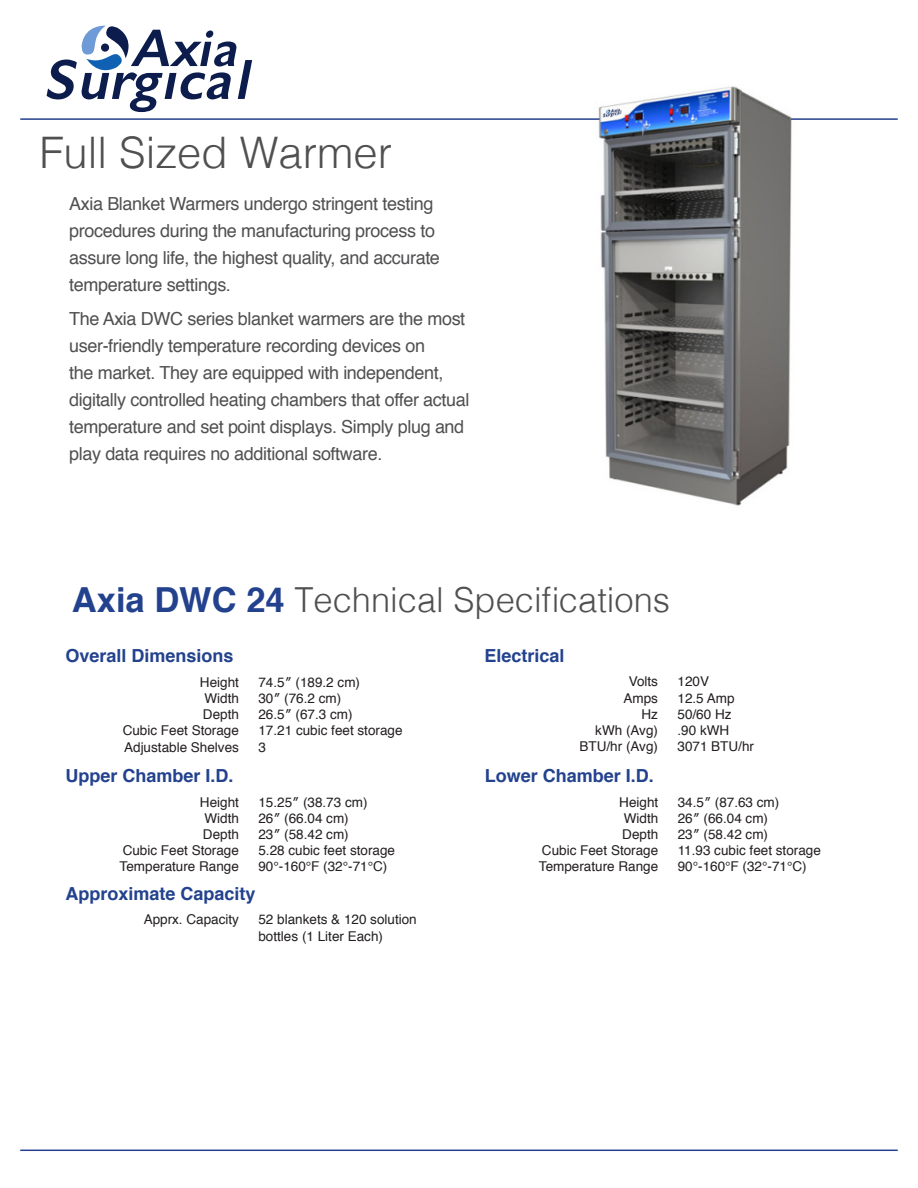
<style>
.page{position:relative;width:918px;height:1188px;background:#fff}
.page>*{position:absolute;margin:0;border:0;box-sizing:border-box;transform-origin:0 0}
.t1{font:300 43.5px "Helvetica";color:#505052}
.t2{font:300 34.5px "Helvetica";color:#505052}
.t3{font:18px/27px "Helvetica";letter-spacing:-.02em;color:#505052}
.t4{font:700 18px "Helvetica";color:#23428e}
.t5{font:13.5px/16.2px "Helvetica";color:#231f20}
.s1{font-weight:700;color:#23428e}
</style>
<div class="page">
<img style="left:598px;top:86px;width:194px;height:420px">
<hr style="left:20px;top:118px;width:580px;height:2px;background:#253f8e">
<hr style="left:791px;top:118px;width:107px;height:2px;background:#253f8e">
<hr style="left:20px;top:1150px;width:878px;height:1px;background:#253f8e">
<svg style="left:47px;top:25px;width:205px;height:87px"></svg>
<p class="t1" style="left:39px;top:115px;width:354px">Full Sized Warmer</p>
<p class="t3" style="left:69px;top:191px;width:372px">Axia Blanket Warmers undergo stringent testing procedures during the manufacturing process to assure long life, the highest quality, and accurate temperature settings.</p>
<p class="t3" style="left:69px;top:306px;width:402px">The Axia DWC series blanket warmers are the most user-friendly temperature recording devices on<br>the market. They are equipped with independent, digitally controlled heating chambers that offer actual temperature and set point displays. Simply plug and play data requires no additional software.</p>
<p class="t2" style="left:72px;top:571px;width:600px"><span class="s1">Axia DWC 24</span> Technical Specifications</p>
<p class="t4" style="left:65px;top:641px;width:170px">Overall Dimensions</p>
<p class="t5" style="left:200px;top:674px;width:41px">Height</p>
<p class="t5" style="left:204px;top:691px;width:36px">Width</p>
<p class="t5" style="left:203px;top:707px;width:38px">Depth</p>
<p class="t5" style="left:123px;top:723px;width:118px">Cubic Feet Storage</p>
<p class="t5" style="left:124px;top:739px;width:116px">Adjustable Shelves</p>
<p class="t4" style="left:484px;top:641px;width:82px">Electrical</p>
<p class="t5" style="left:629px;top:674px;width:31px">Volts</p>
<p class="t5" style="left:624px;top:690px;width:36px">Amps</p>
<p class="t5" style="left:642px;top:706px;width:18px">Hz</p>
<p class="t5" style="left:595px;top:723px;width:64px">kWh (Avg)</p>
<p class="t5" style="left:579px;top:739px;width:80px">BTU/hr (Avg)</p>
<p class="t5" style="left:258px;top:674px;width:103px">74.5″ (189.2 cm)</p>
<p class="t5" style="left:258px;top:691px;width:84px">30″ (76.2 cm)</p>
<p class="t5" style="left:258px;top:707px;width:96px">26.5″ (67.3 cm)</p>
<p class="t5" style="left:258px;top:723px;width:146px">17.21 cubic feet storage</p>
<p class="t5" style="left:258px;top:739px;width:9px">3</p>
<p class="t4" style="left:65px;top:761px;width:170px">Upper Chamber I.D.</p>
<p class="t5" style="left:200px;top:794px;width:41px">Height</p>
<p class="t5" style="left:204px;top:810px;width:36px">Width</p>
<p class="t5" style="left:203px;top:827px;width:38px">Depth</p>
<p class="t5" style="left:123px;top:843px;width:118px">Cubic Feet Storage</p>
<p class="t5" style="left:120px;top:859px;width:121px">Temperature Range</p>
<p class="t5" style="left:258px;top:794px;width:111px">15.25″ (38.73 cm)</p>
<p class="t5" style="left:258px;top:810px;width:92px">26″ (66.04 cm)</p>
<p class="t5" style="left:258px;top:827px;width:92px">23″ (58.42 cm)</p>
<p class="t5" style="left:258px;top:843px;width:138px">5.28 cubic feet storage</p>
<p class="t5" style="left:258px;top:859px;width:130px">90°-160°F (32°-71°C)</p>
<p class="t4" style="left:65px;top:879px;width:192px">Approximate Capacity</p>
<p class="t5" style="left:144px;top:912px;width:97px">Apprx. Capacity</p>
<p class="t5" style="left:258px;top:912px;width:160px">52 blankets &amp; 120 solution bottles (1 Liter Each)</p>
<p class="t4" style="left:485px;top:761px;width:171px">Lower Chamber I.D.</p>
<p class="t5" style="left:619px;top:794px;width:41px">Height</p>
<p class="t5" style="left:624px;top:810px;width:36px">Width</p>
<p class="t5" style="left:622px;top:827px;width:38px">Depth</p>
<p class="t5" style="left:542px;top:843px;width:118px">Cubic Feet Storage</p>
<p class="t5" style="left:539px;top:859px;width:121px">Temperature Range</p>
<p class="t5" style="left:678px;top:674px;width:33px">120V</p>
<p class="t5" style="left:678px;top:690px;width:59px">12.5 Amp</p>
<p class="t5" style="left:678px;top:706px;width:56px">50/60 Hz</p>
<p class="t5" style="left:678px;top:723px;width:53px">.90 kWH</p>
<p class="t5" style="left:678px;top:739px;width:78px">3071 BTU/hr</p>
<p class="t5" style="left:678px;top:794px;width:103px">34.5″ (87.63 cm)</p>
<p class="t5" style="left:678px;top:810px;width:92px">26″ (66.04 cm)</p>
<p class="t5" style="left:678px;top:827px;width:92px">23″ (58.42 cm)</p>
<p class="t5" style="left:678px;top:843px;width:145px">11.93 cubic feet storage</p>
<p class="t5" style="left:678px;top:859px;width:130px">90°-160°F (32°-71°C)</p>
</div>
